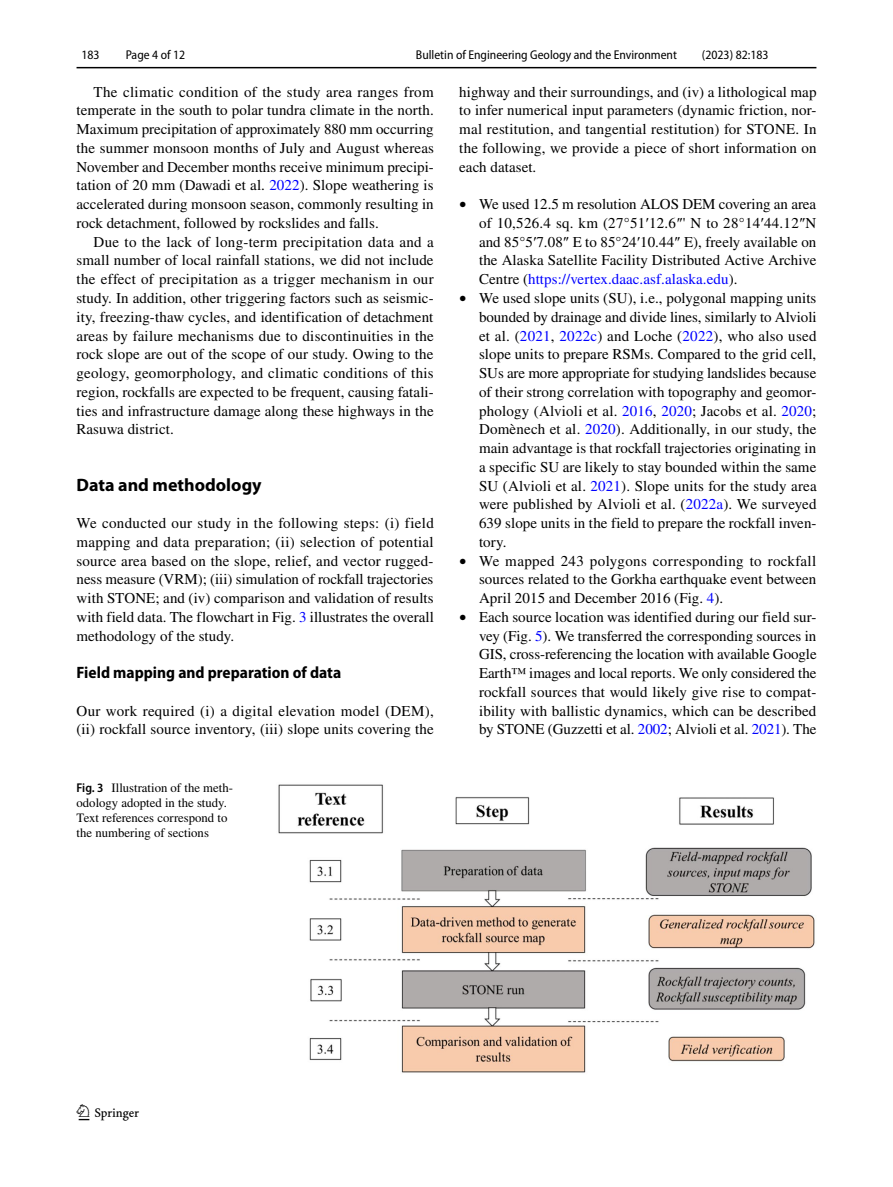
<style>
.page{position:relative;width:893px;height:1187px;background:#fff}
.page>*{position:absolute;margin:0;border:0;box-sizing:border-box;transform-origin:0 0}
.t1{font:22.5px "Springnew Regular 2";color:#000}
.t2{font:700 18px "Myriad Pro";color:#000}
.t3{font:700 semi-condensed 16.5px "Myriad Pro";color:#000}
.t4{font:15px/18.8px "STIX";letter-spacing:.005em;color:#000;text-align:justify}
.t5{font:12.75px/15px "STIX";color:#000}
.t6{font:semi-condensed 12.75px "Myriad Pro";color:#000}
.s1{color:#00f}
.s2{font-size:14.1px}
.s3{font-family:"Times New Roman"}
.s4{font-family:"Myriad Pro";font-weight:600;font-stretch:semi-condensed}
</style>
<div class="page">
<hr style="left:77px;top:67px;width:739px;height:1px;background:#000">
<img style="left:278px;top:784px;width:537px;height:289px">
<p class="t6" style="left:82px;top:48px;width:20px">183</p>
<p class="t6" style="left:126px;top:48px;width:61px">Page 4 of 12</p>
<p class="t4" style="left:77px;top:83px;width:359px;text-indent:17px">The climatic condition of the study area ranges from temperate in the south to polar tundra climate in the north.<br>Maximum precipitation of approximately 880 mm occurring the summer monsoon months of July and August whereas November and December months receive minimum precipi&shy;tation of 20 mm (Dawadi et al. <span class="s1">2022</span>). Slope weathering is accelerated during monsoon season, commonly resulting in rock detachment, followed by rockslides and falls.</p>
<p class="t4" style="left:77px;top:233px;width:359px;text-indent:17px">Due to the lack of long-term precipitation data and a small number of local rainfall stations, we did not include the effect of precipitation as a trigger mechanism in our study. In addition, other triggering factors such as seismic&shy;ity, freezing-thaw cycles, and identification of detachment areas by failure mechanisms due to discontinuities in the rock slope are out of the scope of our study. Owing to the geology, geomorphology, and climatic conditions of this region, rockfalls are expected to be frequent, causing fatali&shy;ties and infrastructure damage along these highways in the Rasuwa district.</p>
<p class="t6" style="left:416px;top:48px;width:263px">Bulletin of Engineering Geology and the Environment</p>
<p class="t6" style="left:702px;top:48px;width:68px">(2023) 82:183</p>
<p class="t4" style="left:459px;top:83px;width:359px">highway and their surroundings, and (iv) a lithological map to infer numerical input parameters (dynamic friction, nor&shy;mal restitution, and tangential restitution) for STONE. In the following, we provide a piece of short information on each dataset.</p>
<p class="t4" style="left:479px;top:196px;width:339px;text-indent:-20px"><span class="s2">•</span> We used 12.5 m resolution ALOS DEM covering an area of 10,526.4 sq. km (27°51<span class="s3">′</span>12.6<span class="s3">″</span>' N to 28°14<span class="s3">′</span>44.12<span class="s3">″</span>N and 85°5<span class="s3">′</span>7.08<span class="s3">″</span> E to 85°24<span class="s3">′</span>10.44<span class="s3">″</span> E), freely available on the Alaska Satellite Facility Distributed Active Archive Centre (<span class="s1">https://vertex.daac.asf.alaska.edu</span>).</p>
<p class="t4" style="left:479px;top:289px;width:339px;text-indent:-20px"><span class="s2">•</span> We used slope units (SU), i.e., polygonal mapping units bounded by drainage and divide lines, similarly to Alvioli et al. (<span class="s1">2021</span>, <span class="s1">2022c</span>) and Loche (<span class="s1">2022</span>), who also used slope units to prepare RSMs. Compared to the grid cell, SUs are more appropriate for studying landslides because of their strong correlation with topography and geomor&shy;phology (Alvioli et al. <span class="s1">2016</span>, <span class="s1">2020</span>; Jacobs et al. <span class="s1">2020</span>; Domènech et al. <span class="s1">2020</span>). Additionally, in our study, the main advantage is that rockfall trajectories originating in a specific SU are likely to stay bounded within the same SU (Alvioli et al. <span class="s1">2021</span>). Slope units for the study area were published by Alvioli et al. (<span class="s1">2022a</span>). We surveyed 639 slope units in the field to prepare the rockfall inven&shy;tory.</p>
<p class="t4" style="left:479px;top:552px;width:339px;text-indent:-20px"><span class="s2">•</span> We mapped 243 polygons corresponding to rockfall sources related to the Gorkha earthquake event between April 2015 and December 2016 (Fig. <span class="s1">4</span>).</p>
<p class="t4" style="left:479px;top:608px;width:339px;text-indent:-20px"><span class="s2">•</span> Each source location was identified during our field sur&shy;vey (Fig. <span class="s1">5</span>). We transferred the corresponding sources in GIS, cross-referencing the location with available Google Earth™ images and local reports. We only considered the rockfall sources that would likely give rise to compat&shy;ibility with ballistic dynamics, which can be described by STONE (Guzzetti et al. <span class="s1">2002</span>; Alvioli et al. <span class="s1">2021</span>). The</p>
<p class="t2" style="left:77px;top:473px;width:187px">Data and methodology</p>
<p class="t4" style="left:77px;top:514px;width:359px">We conducted our study in the following steps: (i) field mapping and data preparation; (ii) selection of potential source area based on the slope, relief, and vector rugged&shy;ness measure (VRM); (iii) simulation of rockfall trajectories with STONE; and (iv) comparison and validation of results with field data. The flowchart in Fig. <span class="s1">3</span> illustrates the overall methodology of the study.</p>
<p class="t3" style="left:77px;top:663px;width:266px">Field mapping and preparation of data</p>
<p class="t4" style="left:77px;top:702px;width:359px">Our work required (i) a digital elevation model (DEM), (ii) rockfall source inventory, (iii) slope units covering the</p>
<p class="t5" style="left:77px;top:780px;width:158px"><span class="s4">Fig. 3</span> Illustration of the meth&shy;odology adopted in the study.<br>Text references correspond to the numbering of sections</p>
<h1 class="t1" style="left:79px;top:1104px;width:62px">1 3</h1>
</div>
